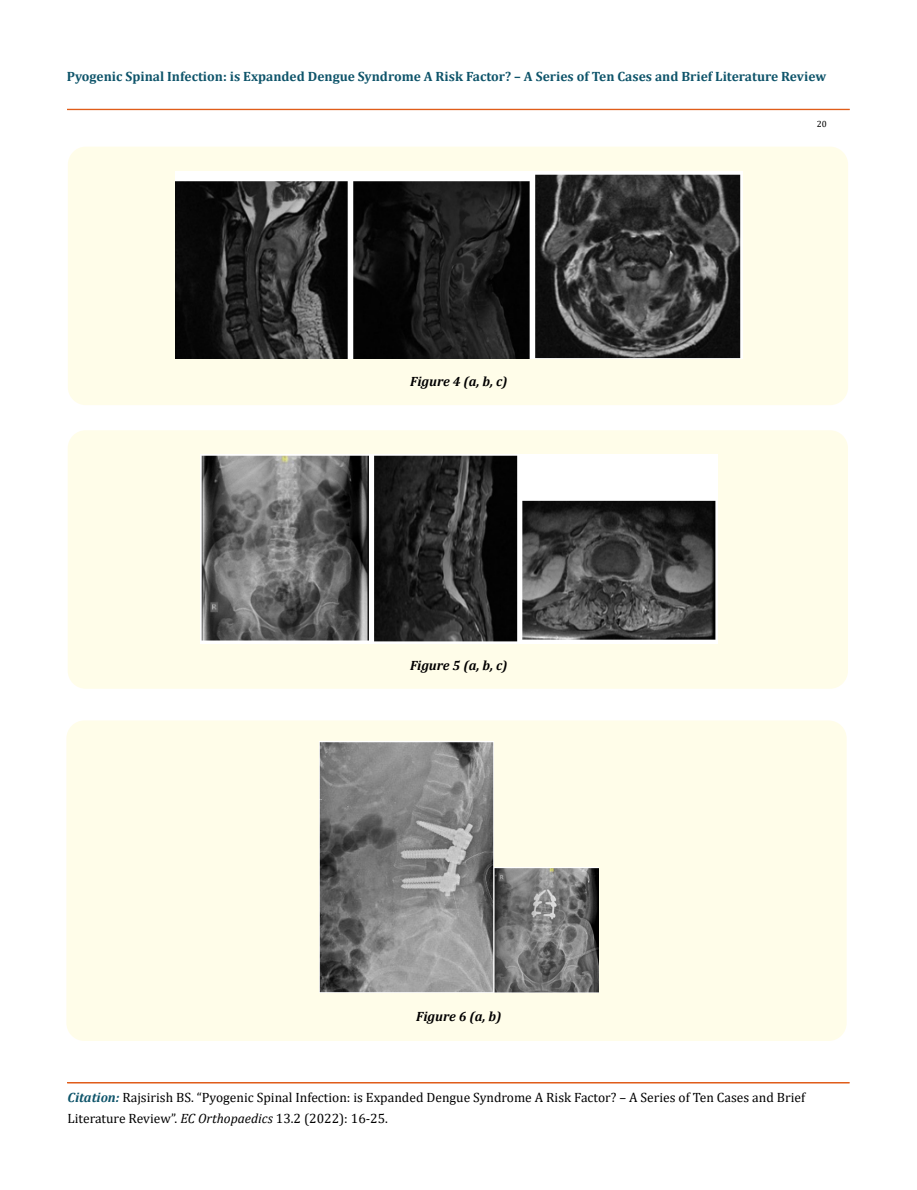
<style>
.page{position:relative;width:917px;height:1190px;background:#fff}
.page>*{position:absolute;margin:0;border:0;box-sizing:border-box;transform-origin:0 0}
.t1{font:13.5px/21px "Cambria";color:#000}
.t2{font:700 13.5px "Cambria";color:#0e546a}
.t3{font:italic 700 13.5px "Cambria";color:#000}
.t4{font:9px "Cambria";color:#000}
.s1{font-weight:700;font-style:italic;color:#0e546a}
.s2{font-style:italic}
</style>
<div class="page">
<div style="left:67px;top:109px;width:782px;height:1px;border:1px solid #e05d1a"></div>
<div style="left:67px;top:1082px;width:782px;height:1px;border:1px solid #e05d1a"></div>
<div style="left:68px;top:147px;width:780px;height:258px;background:#fffde9;border-radius:18px"></div>
<img style="left:175px;top:172px;width:567px;height:186px">
<div style="left:68px;top:430px;width:780px;height:259px;background:#fffde9;border-radius:18px"></div>
<img style="left:200px;top:455px;width:517px;height:188px">
<div style="left:66px;top:720px;width:780px;height:321px;background:#fffde9;border-radius:18px"></div>
<img style="left:319px;top:742px;width:174px;height:250px">
<img style="left:495px;top:867px;width:103px;height:125px">
<p class="t2" style="left:67px;top:67px;width:760px">Pyogenic Spinal Infection: is Expanded Dengue Syndrome A Risk Factor? – A Series of Ten Cases and Brief Literature Review</p>
<p class="t4" style="left:816px;top:118px;width:11px">20</p>
<p class="t3" style="left:410px;top:372px;width:99px">Figure 4 (a, b, c)</p>
<p class="t3" style="left:410px;top:655px;width:99px">Figure 5 (a, b, c)</p>
<p class="t3" style="left:416px;top:1006px;width:87px">Figure 6 (a, b)</p>
<p class="t1" style="left:68px;top:1086px;width:739px"><span class="s1">Citation:</span> Rajsirish BS. “Pyogenic Spinal Infection: is Expanded Dengue Syndrome A Risk Factor? – A Series of Ten Cases and Brief<br>Literature Review”. <span class="s2">EC Orthopaedics</span> 13.2 (2022): 16-25.</p>
</div>
